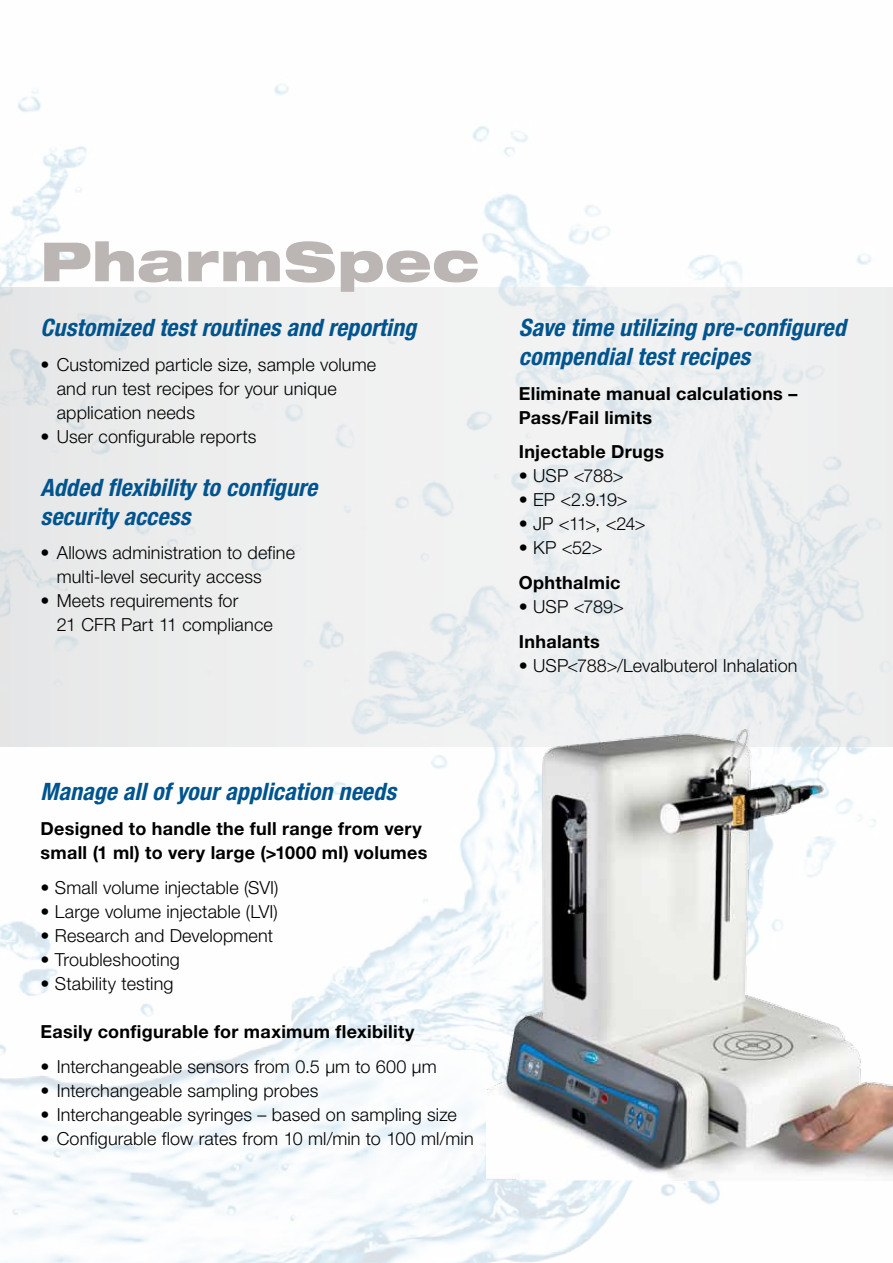
<style>
.page{position:relative;width:893px;height:1263px;background:#fff}
.page>*{position:absolute;margin:0;border:0;box-sizing:border-box;transform-origin:0 0}
.t1{font:italic 900 expanded 54px "Helvetica Neue LT Std";letter-spacing:.015em;color:#bbb5b4}
.t2{font:italic 700 condensed 24px/28.8px "Helvetica Neue LT Std";letter-spacing:.005em;color:#00548e}
.t3{font:300 18px/24px "Helvetica Neue LT Pro";letter-spacing:.01em;color:#000}
.t4{font:700 18px/24px "Helvetica Neue LT Std";letter-spacing:.015em;color:#000}
</style>
<div class="page">
<img style="left:0;top:84px;width:871px;height:1179px">
<div style="left:0;top:287px;width:893px;height:459px;background:#edeef0"></div>
<img style="left:486px;top:716px;width:407px;height:464px">
<h1 class="t1" style="left:40px;top:227px;width:440px">PharmSpec</h1>
<h2 class="t2" style="left:40px;top:313px;width:377px">Customized test routines and reporting</h2>
<p class="t3" style="left:57px;top:352px;width:321px;text-indent:-16px">• Customized particle size, sample volume and run test recipes for your unique application needs</p>
<p class="t3" style="left:40px;top:424px;width:217px">• User configurable reports</p>
<h2 class="t2" style="left:40px;top:473px;width:278px">Added flexibility to configure security access</h2>
<p class="t3" style="left:57px;top:540px;width:240px;text-indent:-16px">• Allows administration to define multi-level security access</p>
<p class="t3" style="left:57px;top:588px;width:218px;text-indent:-16px">• Meets requirements for<br>21 CFR Part 11 compliance</p>
<h2 class="t2" style="left:519px;top:313px;width:329px">Save time utilizing pre-configured compendial test recipes</h2>
<p class="t4" style="left:519px;top:381px;width:280px">Eliminate manual calculations –<br>Pass/Fail limits</p>
<p class="t4" style="left:519px;top:440px;width:147px">Injectable Drugs</p>
<p class="t3" style="left:519px;top:464px;width:106px">• USP &lt;788&gt;</p>
<p class="t3" style="left:519px;top:488px;width:110px">• EP &lt;2.9.19&gt;</p>
<p class="t3" style="left:519px;top:512px;width:128px">• JP &lt;11&gt;, &lt;24&gt;</p>
<p class="t3" style="left:519px;top:536px;width:85px">• KP &lt;52&gt;</p>
<p class="t4" style="left:519px;top:570px;width:103px">Ophthalmic</p>
<p class="t3" style="left:519px;top:594px;width:107px">• USP &lt;789&gt;</p>
<p class="t4" style="left:519px;top:629px;width:83px">Inhalants</p>
<p class="t3" style="left:519px;top:653px;width:280px">• USP&lt;788&gt;/Levalbuterol Inhalation</p>
<h2 class="t2" style="left:40px;top:777px;width:357px">Manage all of your application needs</h2>
<p class="t4" style="left:40px;top:816px;width:388px">Designed to handle the full range from very small (1 ml) to very large (&gt;1000 ml) volumes</p>
<p class="t3" style="left:40px;top:875px;width:240px">• Small volume injectable (SVI)</p>
<p class="t3" style="left:40px;top:899px;width:239px">• Large volume injectable (LVI)</p>
<p class="t3" style="left:40px;top:923px;width:234px">• Research and Development</p>
<p class="t3" style="left:40px;top:947px;width:141px">• Troubleshooting</p>
<p class="t3" style="left:40px;top:971px;width:135px">• Stability testing</p>
<p class="t4" style="left:40px;top:1019px;width:376px">Easily configurable for maximum flexibility</p>
<p class="t3" style="left:40px;top:1054px;width:398px">• Interchangeable sensors from 0.5 μm to 600 μm</p>
<p class="t3" style="left:40px;top:1078px;width:279px">• Interchangeable sampling probes</p>
<p class="t3" style="left:40px;top:1102px;width:418px">• Interchangeable syringes – based on sampling size</p>
<p class="t3" style="left:40px;top:1126px;width:435px">• Configurable flow rates from 10 ml/min to 100 ml/min</p>
</div>
